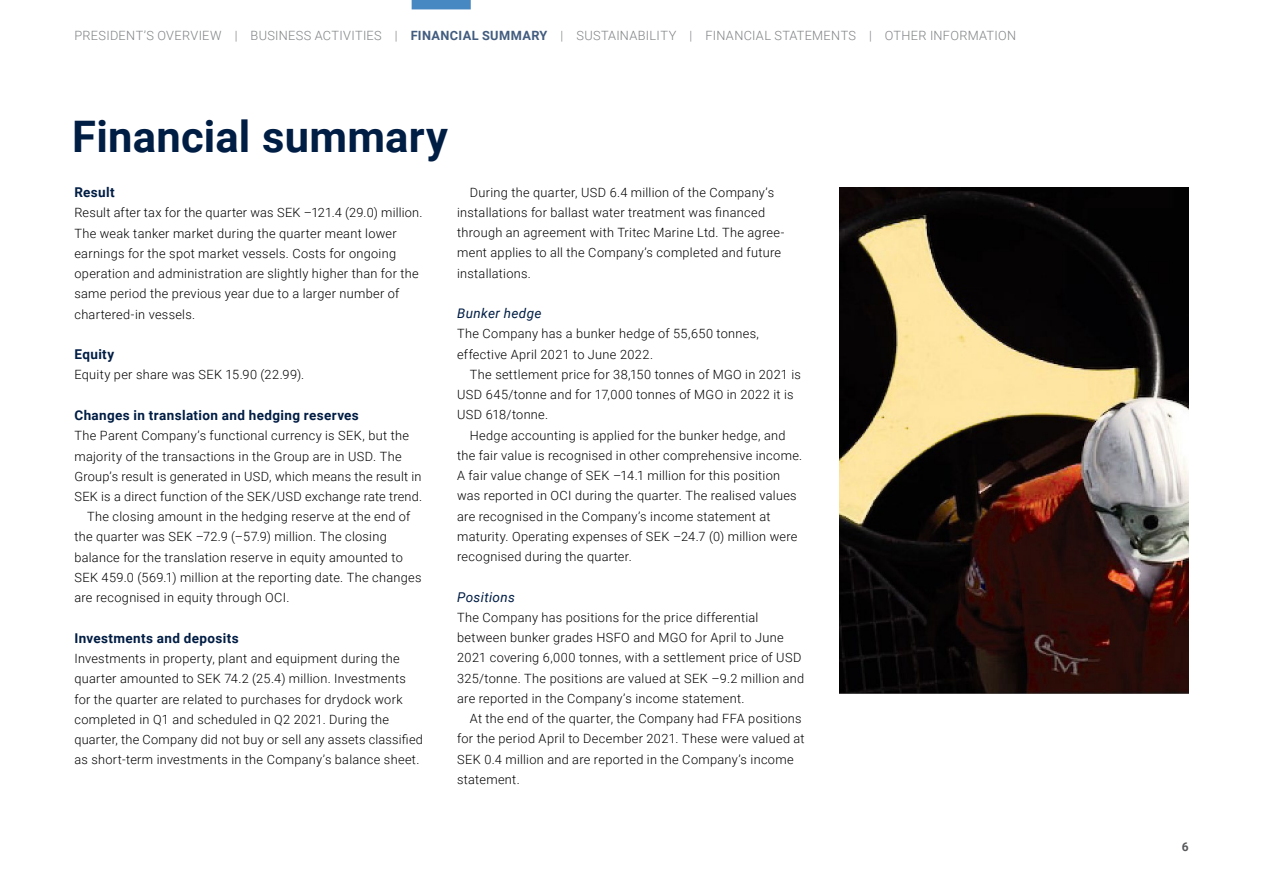
<style>
.page{position:relative;width:1263px;height:893px;background:#fff}
.page>*{position:absolute;margin:0;border:0;box-sizing:border-box;transform-origin:0 0}
.t1{font:700 43.5px "Roboto";letter-spacing:.005em;color:#001d44}
.t2{font:700 13.5px "Roboto";letter-spacing:.03em;color:#001d44}
.t3{font:italic 13.5px "Roboto";letter-spacing:.03em;color:#001d44}
.t4{font:300 12.75px/20.2px "Roboto";letter-spacing:.02em;color:#000}
.t5{font:300 12.75px "Roboto";letter-spacing:.025em;color:#808285}
.t6{font:700 12px "Roboto";color:#58595b}
.s1{font-weight:700;color:#425c7f}
</style>
<div class="page">
<img style="left:840px;top:187px;width:348px;height:506px">
<div style="left:412px;top:0;width:59px;height:9px;background:#4788c2"></div>
<p class="t5" style="left:74px;top:27px;width:943px">PRESIDENT’S OVERVIEW | BUSINESS ACTIVITIES | <span class="s1">FINANCIAL SUMMARY</span> | SUSTAINABILITY | FINANCIAL STATEMENTS | OTHER INFORMATION</p>
<h1 class="t1" style="left:72px;top:106px;width:377px">Financial summary</h1>
<p class="t2" style="left:74px;top:183px;width:42px">Result</p>
<p class="t4" style="left:74px;top:202px;width:350px">Result after tax for the quarter was SEK –121.4 (29.0) million.<br>The weak tanker market during the quarter meant lower earnings for the spot market vessels. Costs for ongoing operation and administration are slightly higher than for the same period the previous year due to a larger number of chartered-in vessels.</p>
<p class="t2" style="left:74px;top:345px;width:41px">Equity</p>
<p class="t4" style="left:74px;top:364px;width:231px">Equity per share was SEK 15.90 (22.99).</p>
<p class="t2" style="left:74px;top:406px;width:286px">Changes in translation and hedging reserves</p>
<p class="t4" style="left:74px;top:425px;width:336px">The Parent Company’s functional currency is SEK, but the</p>
<p class="t4" style="left:74px;top:445px;width:329px">majority of the transactions in the Group are in USD. The</p>
<p class="t4" style="left:74px;top:466px;width:349px">Group’s result is generated in USD, which means the result in</p>
<p class="t4" style="left:74px;top:486px;width:349px">SEK is a direct function of the SEK/USD exchange rate trend.</p>
<p class="t4" style="left:87px;top:506px;width:325px">The closing amount in the hedging reserve at the end of</p>
<p class="t4" style="left:74px;top:526px;width:314px">the quarter was SEK –72.9 (–57.9) million. The closing</p>
<p class="t4" style="left:74px;top:547px;width:330px">balance for the translation reserve in equity amounted to</p>
<p class="t4" style="left:74px;top:567px;width:349px">SEK 459.0 (569.1) million at the reporting date. The changes</p>
<p class="t4" style="left:74px;top:587px;width:217px">are recognised in equity through OCI.</p>
<p class="t2" style="left:74px;top:628px;width:166px">Investments and deposits</p>
<p class="t4" style="left:74px;top:648px;width:350px">Investments in property, plant and equipment during the quarter amounted to SEK 74.2 (25.4) million. Investments for the quarter are related to purchases for drydock work completed in Q1 and scheduled in Q2 2021. During the quarter, the Company did not buy or sell any assets classified as short-term investments in the Company’s balance sheet.</p>
<p class="t4" style="left:457px;top:182px;width:329px;text-indent:13px">During the quarter, USD 6.4 million of the Company’s installations for ballast water treatment was financed through an agreement with Tritec Marine Ltd. The agree&shy;ment applies to all the Company’s completed and future installations.</p>
<p class="t3" style="left:457px;top:304px;width:86px">Bunker hedge</p>
<p class="t4" style="left:457px;top:323px;width:303px">The Company has a bunker hedge of 55,650 tonnes, effective April 2021 to June 2022.</p>
<p class="t4" style="left:457px;top:364px;width:345px;text-indent:13px">The settlement price for 38,150 tonnes of MGO in 2021 is<br>USD 645/tonne and for 17,000 tonnes of MGO in 2022 it is<br>USD 618/tonne.</p>
<p class="t4" style="left:457px;top:425px;width:347px;text-indent:13px">Hedge accounting is applied for the bunker hedge, and the fair value is recognised in other comprehensive income.<br>A fair value change of SEK –14.1 million for this position was reported in OCI during the quarter. The realised values are recognised in the Company’s income statement at maturity. Operating expenses of SEK –24.7 (0) million were recognised during the quarter.</p>
<p class="t3" style="left:457px;top:587px;width:59px">Positions</p>
<p class="t4" style="left:457px;top:607px;width:349px">The Company has positions for the price differential between bunker grades HSFO and MGO for April to June 2021 covering 6,000 tonnes, with a settlement price of USD 325/tonne. The positions are valued at SEK –9.2 million and are reported in the Company’s income statement.</p>
<p class="t4" style="left:457px;top:708px;width:349px;text-indent:13px">At the end of the quarter, the Company had FFA positions for the period April to December 2021. These were valued at SEK 0.4 million and are reported in the Company’s income statement.</p>
<p class="t6" style="left:1182px;top:838px;width:8px">6</p>
</div>
